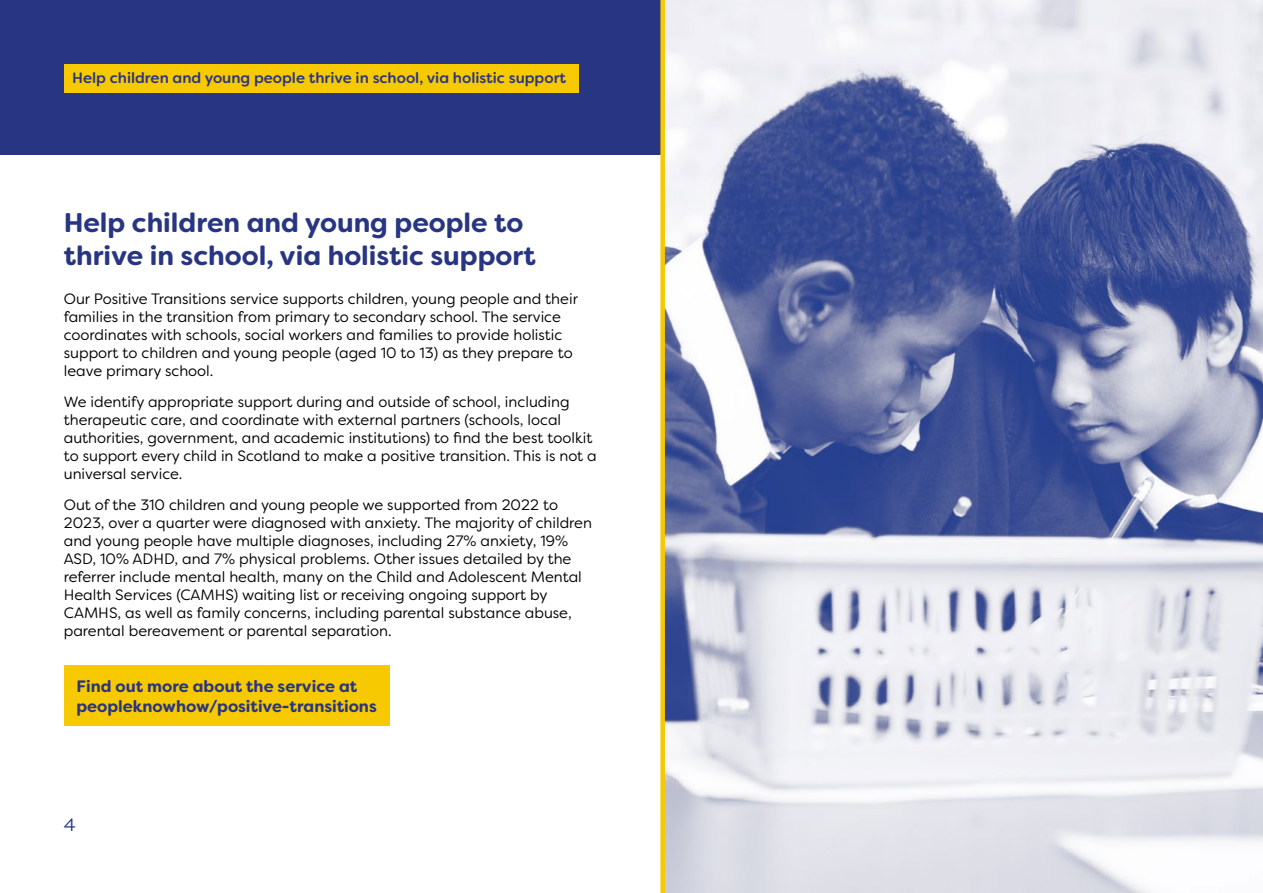
<style>
.page{position:relative;width:1263px;height:893px;background:#fff}
.page>*{position:absolute;margin:0;border:0;box-sizing:border-box;transform-origin:0 0}
.t1{font:700 27px/32.4px "Filson Soft";color:#283583}
.t2{font:18px "Filson Soft";color:#283583}
.t3{font:700 16.5px/19.8px "Filson Soft";color:#283583}
.t4{font:15px/18px "Filson Soft";color:#000}
.t5{font:500 15px "Filson Soft";color:#283583}
</style>
<div class="page">
<div style="left:0;top:0;width:1263px;height:155px;background:#283583"></div>
<div style="left:64px;top:64px;width:514px;height:29px;background:#f7c900"></div>
<div style="left:64px;top:666px;width:326px;height:60px;background:#f7c900"></div>
<img style="left:665px;top:0;width:598px;height:893px">
<div style="left:660px;top:0;width:5px;height:893px;background:#f7c900"></div>
<p class="t5" style="left:72px;top:69px;width:495px">Help children and young people thrive in school, via holistic support</p>
<h1 class="t1" style="left:64px;top:207px;width:473px">Help children and young people to thrive in school, via holistic support</h1>
<p class="t4" style="left:64px;top:290px;width:516px">Our Positive Transitions service supports children, young people and their families in the transition from primary to secondary school. The service coordinates with schools, social workers and families to provide holistic support to children and young people (aged 10 to 13) as they prepare to leave primary school.</p>
<p class="t4" style="left:64px;top:393px;width:534px">We identify appropriate support during and outside of school, including therapeutic care, and coordinate with external partners (schools, local authorities, government, and academic institutions) to find the best toolkit to support every child in Scotland to make a positive transition. This is not a universal service.</p>
<p class="t4" style="left:64px;top:496px;width:530px">Out of the 310 children and young people we supported from 2022 to 2023, over a quarter were diagnosed with anxiety. The majority of children and young people have multiple diagnoses, including 27% anxiety, 19% ASD, 10% ADHD, and 7% physical problems. Other issues detailed by the referrer include mental health, many on the Child and Adolescent Mental Health Services (CAMHS) waiting list or receiving ongoing support by CAMHS, as well as family concerns, including parental substance abuse, parental bereavement or parental separation.</p>
<p class="t3" style="left:77px;top:676px;width:302px">Find out more about the service at peopleknowhow/positive-transitions</p>
<p class="t2" style="left:64px;top:813px;width:14px">4</p>
</div>
